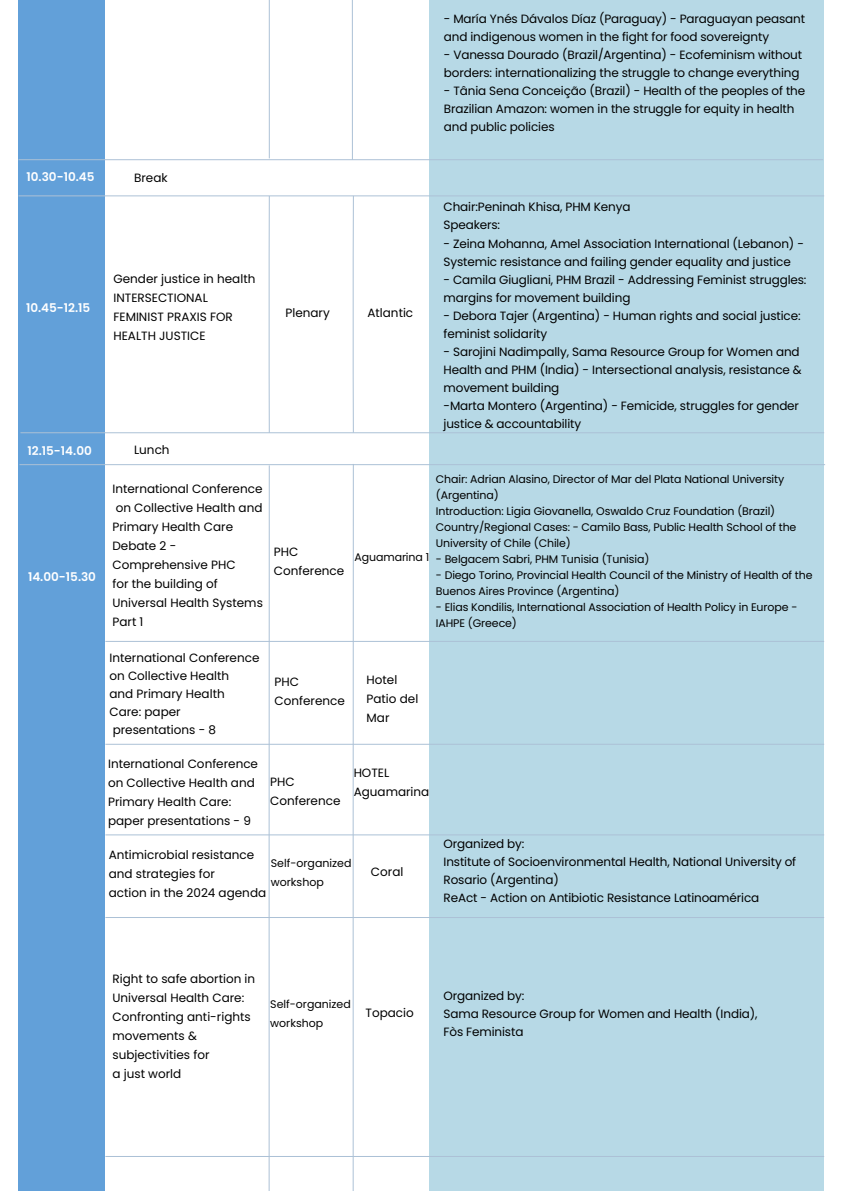
<style>
.page{position:relative;width:842px;height:1191px;background:#fff}
.page>*{position:absolute;margin:0;border:0;box-sizing:border-box;transform-origin:0 0}
.t1{font:12px/19px "Poppins";letter-spacing:-.01em;color:#000}
.t2{font:600 12px "Poppins";color:#fff}
.t3{font:11px/16px "Poppins";letter-spacing:-.01em;color:#000}
</style>
<div class="page">
<div style="left:19px;top:0;width:86px;height:1191px;background:#62a0d9"></div>
<div style="left:430px;top:0;width:394px;height:1191px;background:#b7d9e6"></div>
<hr style="left:19px;top:159px;width:804px;height:1px;background:#acc1d6">
<hr style="left:19px;top:195px;width:805px;height:1px;background:#acc1d6">
<hr style="left:19px;top:464px;width:806px;height:1px;background:#acc1d6">
<hr style="left:20px;top:432px;width:804px;height:1px;background:#acc1d6">
<hr style="left:105px;top:641px;width:719px;height:1px;background:#acc1d6">
<hr style="left:105px;top:1156px;width:719px;height:1px;background:#acc1d6">
<svg style="left:268px;top:464px;width:2px;height:727px"></svg>
<svg style="left:268px;top:195px;width:2px;height:239px"></svg>
<svg style="left:268px;top:0;width:2px;height:159px"></svg>
<svg style="left:352px;top:465px;width:2px;height:726px"></svg>
<svg style="left:352px;top:195px;width:2px;height:239px"></svg>
<svg style="left:351px;top:0;width:3px;height:161px"></svg>
<hr style="left:105px;top:917px;width:719px;height:1px;background:#acc1d6">
<hr style="left:105px;top:744px;width:719px;height:1px;background:#acc1d6">
<hr style="left:105px;top:834px;width:719px;height:1px;background:#acc1d6">
<p class="t1" style="left:444px;top:10px;width:363px;line-height:18px">- María Ynés Dávalos Díaz (Paraguay) - Paraguayan peasant and indigenous women in the fight for food sovereignty</p>
<p class="t1" style="left:444px;top:46px;width:360px;line-height:18px">- Vanessa Dourado (Brazil/Argentina) - Ecofeminism without borders: internationalizing the struggle to change everything</p>
<p class="t1" style="left:444px;top:82px;width:363px;line-height:18px">- Tânia Sena Conceição (Brazil) - Health of the peoples of the<br>Brazilian Amazon: women in the struggle for equity in health and public policies</p>
<p class="t2" style="left:27px;top:170px;width:70px">10.30-10.45</p>
<p class="t1" style="left:134px;top:169px;width:35px">Break</p>
<p class="t2" style="left:26px;top:301px;width:66px">10.45-12.15</p>
<p class="t1" style="left:113px;top:269px;width:143px">Gender justice in health<br>INTERSECTIONAL<br>FEMINIST PRAXIS FOR<br>HEALTH JUSTICE</p>
<p class="t1" style="left:285px;top:303px;width:46px">Plenary</p>
<p class="t1" style="left:367px;top:304px;width:47px">Atlantic</p>
<p class="t1" style="left:443px;top:198px;width:188px;line-height:18px">Chair:Peninah Khisa, PHM Kenya<br>Speakers:</p>
<p class="t1" style="left:443px;top:234px;width:362px;line-height:18px">- Zeina Mohanna, Amel Association International (Lebanon) -<br>Systemic resistance and failing gender equality and justice</p>
<p class="t1" style="left:443px;top:270px;width:364px;line-height:18px">- Camila Giugliani, PHM Brazil - Addressing Feminist struggles: margins for movement building</p>
<p class="t1" style="left:443px;top:306px;width:359px;line-height:18px">- Debora Tajer (Argentina) - Human rights and social justice: feminist solidarity</p>
<p class="t1" style="left:443px;top:342px;width:360px;line-height:18px">- Sarojini Nadimpally, Sama Resource Group for Women and Health and PHM (India) - Intersectional analysis, resistance &amp; movement building<br>-Marta Montero (Argentina) - Femicide, struggles for gender justice &amp; accountability</p>
<p class="t2" style="left:28px;top:444px;width:66px">12.15-14.00</p>
<p class="t1" style="left:134px;top:440px;width:37px">Lunch</p>
<p class="t2" style="left:28px;top:570px;width:70px">14.00-15.30</p>
<p class="t1" style="left:112px;top:479px;width:152px">International Conference on Collective Health and<br>Primary Health Care<br>Debate 2 -<br>Comprehensive PHC<br>for the building of<br>Universal Health Systems<br>Part 1</p>
<p class="t1" style="left:274px;top:542px;width:72px">PHC<br>Conference</p>
<p class="t3" style="left:355px;top:549px;width:76px">Aguamarina 1</p>
<p class="t3" style="left:436px;top:471px;width:362px">Chair: Adrian Alasino, Director of Mar del Plata National University (Argentina)<br>Introduction: Ligia Giovanella, Oswaldo Cruz Foundation (Brazil)<br>Country/Regional Cases: - Camilo Bass, Public Health School of the University of Chile (Chile)</p>
<p class="t3" style="left:436px;top:551px;width:215px">- Belgacem Sabri, PHM Tunisia (Tunisia)</p>
<p class="t3" style="left:436px;top:567px;width:378px">- Diego Torino, Provincial Health Council of the Ministry of Health of the<br>Buenos Aires Province (Argentina)</p>
<p class="t3" style="left:436px;top:599px;width:363px">- Elias Kondilis, International Association of Health Policy in Europe -<br>IAHPE (Greece)</p>
<p class="t1" style="left:109px;top:648px;width:151px;line-height:18px">International Conference on Collective Health<br>and Primary Health<br>Care: paper presentations - 8</p>
<p class="t1" style="left:275px;top:672px;width:72px">PHC<br>Conference</p>
<p class="t1" style="left:367px;top:670px;width:53px">Hotel<br>Patio del<br>Mar</p>
<p class="t1" style="left:108px;top:754px;width:151px">International Conference on Collective Health and<br>Primary Health Care: paper presentations - 9</p>
<p class="t1" style="left:270px;top:772px;width:72px">PHC<br>Conference</p>
<p class="t1" style="left:354px;top:763px;width:77px">HOTEL<br>Aguamarina</p>
<p class="t1" style="left:109px;top:845px;width:159px">Antimicrobial resistance and strategies for<br>action in the 2024 agenda</p>
<p class="t3" style="left:271px;top:853px;width:82px;line-height:19px">Self-organized workshop</p>
<p class="t1" style="left:371px;top:862px;width:34px">Coral</p>
<p class="t1" style="left:443px;top:835px;width:354px;line-height:18px">Organized by:<br>Institute of Socioenvironmental Health, National University of Rosario (Argentina)<br>ReAct - Action on Antibiotic Resistance Latinoamérica</p>
<p class="t1" style="left:112px;top:969px;width:144px">Right to safe abortion in<br>Universal Health Care:<br>Confronting anti-rights movements &amp; subjectivities for<br>a just world</p>
<p class="t3" style="left:270px;top:994px;width:82px;line-height:19px">Self-organized workshop</p>
<p class="t1" style="left:366px;top:1003px;width:50px">Topacio</p>
<p class="t1" style="left:443px;top:986px;width:315px;line-height:18px">Organized by:<br>Sama Resource Group for Women and Health (India),<br>Fòs Feminista</p>
</div>
